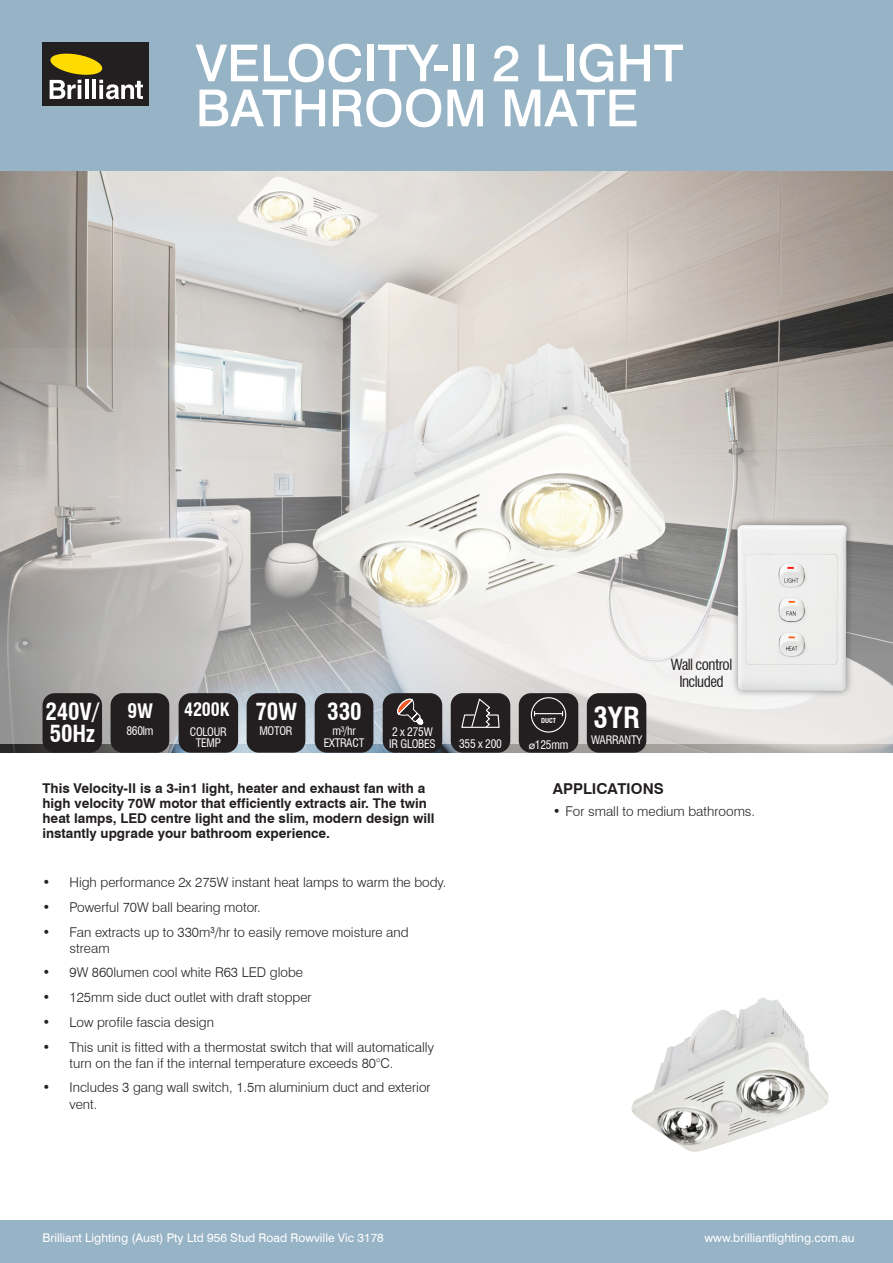
<style>
.page{position:relative;width:893px;height:1263px;background:#fff}
.page>*{position:absolute;margin:0;border:0;box-sizing:border-box;transform-origin:0 0}
.t1{font:500 51px/45px "Swiss 721 BT";color:#fff}
.Icon_main{font:700 condensed 28.5px "Swiss 721 BT";color:#fff}
.Icon_main-2{font:700 condensed 22.95px "Swiss 721 BT";letter-spacing:-.005em;color:#fff}
.Icon_main-3{font:700 condensed 19.5px "Swiss 721 BT";color:#fff}
.Icon_main-4{font:700 condensed 18px "Swiss 721 BT";letter-spacing:-.005em;color:#fff}
.icons_small{font:condensed 15px "Swiss 721 BT";letter-spacing:-.035em;color:#231f20}
.features_bullets{font:700 15px "Swiss 721 BT";color:#231f20}
.t2{font:300 13.5px/16.2px "Swiss 721 BT";color:#231f20}
.body_text{font:700 13.5px/15px "Swiss 721 BT";color:#231f20}
.t3{font:12px "Swiss 721 BT";color:#fff}
.icon_2nd{font:condensed 11.55px "Swiss 721 BT";letter-spacing:-.02em;color:#fff}
.icons_small-2{font:700 condensed 6.75px "Swiss 721 BT";color:#fff}
.s1{font-family:"Futura Std";font-stretch:normal}
.s2{font-weight:400;font-stretch:condensed}
</style>
<div class="page">
<img style="left:0;top:170px;width:893px;height:582px">
<svg style="left:0;top:348px;width:893px;height:395px;background:#c2bfbd"></svg>
<div style="left:0;top:0;width:893px;height:170px;background:#97b3c6"></div>
<div style="left:43px;top:43px;width:106px;height:63px;background:#231f20"></div>
<svg style="left:50px;top:53px;width:93px;height:46px"></svg>
<div style="left:587px;top:693px;width:59px;height:60px;background:#231f20;border-radius:12px"></div>
<div style="left:0;top:1220px;width:893px;height:43px;background:#97b3c6"></div>
<div style="left:315px;top:693px;width:58px;height:60px;background:#231f20;border-radius:12px"></div>
<div style="left:247px;top:693px;width:58px;height:60px;background:#231f20;border-radius:12px"></div>
<div style="left:383px;top:693px;width:59px;height:60px;background:#231f20;border-radius:12px"></div>
<div style="left:519px;top:693px;width:59px;height:60px;background:#231f20;border-radius:12px"></div>
<div style="left:531px;top:697px;width:35px;height:35px;border:1px solid #fff;border-radius:50%"></div>
<svg style="left:534px;top:711px;width:29px;height:5px"></svg>
<div style="left:451px;top:693px;width:59px;height:60px;background:#231f20;border-radius:12px"></div>
<svg style="left:461px;top:698px;width:39px;height:30px"></svg>
<div style="left:179px;top:693px;width:59px;height:60px;background:#231f20;border-radius:12px"></div>
<div style="left:43px;top:693px;width:59px;height:60px;background:#231f20;border-radius:12px"></div>
<div style="left:111px;top:693px;width:58px;height:60px;background:#231f20;border-radius:12px"></div>
<svg style="left:397px;top:698px;width:27px;height:27px"></svg>
<img style="left:631px;top:997px;width:198px;height:155px">
<img style="left:312px;top:343px;width:353px;height:277px">
<div style="left:730px;top:517px;width:124px;height:181px;background:#231f20;opacity:.5"></div>
<img style="left:737px;top:525px;width:110px;height:166px">
<p class="t1" style="left:196px;top:40px;width:489px">VELOCITY-II 2 LIGHT<br>BATHROOM MATE</p>
<p class="Icon_main-2" style="left:45px;top:698px;width:55px">240V/</p>
<p class="Icon_main-2" style="left:50px;top:720px;width:47px">50Hz</p>
<p class="Icon_main-3" style="left:128px;top:699px;width:27px">9W</p>
<p class="icon_2nd" style="left:126px;top:724px;width:29px">860lm</p>
<p class="Icon_main-4" style="left:184px;top:699px;width:47px">4200K</p>
<p class="icon_2nd" style="left:190px;top:725px;width:39px">COLOUR</p>
<p class="icon_2nd" style="left:196px;top:736px;width:27px">TEMP</p>
<p class="Icon_main-2" style="left:256px;top:698px;width:43px">70W</p>
<p class="icon_2nd" style="left:259px;top:724px;width:35px">MOTOR</p>
<p class="Icon_main-2" style="left:327px;top:698px;width:36px">330</p>
<p class="icon_2nd" style="left:332px;top:724px;width:25px">m³/hr</p>
<p class="icon_2nd" style="left:324px;top:735px;width:42px">EXTRACT</p>
<p class="icons_small-2" style="left:541px;top:716px;width:16px">DUCT</p>
<p class="icon_2nd" style="left:392px;top:725px;width:42px">2 x 275W</p>
<p class="icon_2nd" style="left:389px;top:737px;width:48px">IR GLOBES</p>
<p class="icon_2nd" style="left:529px;top:737px;width:41px"><span class="s1">ø</span>125mm</p>
<p class="icon_2nd" style="left:459px;top:737px;width:44px">355 x 200</p>
<p class="Icon_main" style="left:593px;top:700px;width:48px">3YR</p>
<p class="icon_2nd" style="left:591px;top:733px;width:53px">WARRANTY</p>
<p class="icons_small" style="left:671px;top:656px;width:63px">Wall control</p>
<p class="icons_small" style="left:679px;top:673px;width:46px">Included</p>
<p class="body_text" style="left:43px;top:780px;width:394px">This Velocity-II is a 3-in1 light, heater and exhaust fan with a high velocity 70W motor that efficiently extracts air. The twin heat lamps, LED centre light and the slim, modern design will instantly upgrade your bathroom experience.</p>
<p class="t2" style="left:43px;top:874px;width:405px">• High performance 2x 275W instant heat lamps to warm the body.</p>
<p class="t2" style="left:43px;top:899px;width:220px">• Powerful 70W ball bearing motor.</p>
<p class="t2" style="left:70px;top:923px;width:341px;text-indent:-27px">• Fan extracts up to 330m<span class="s2">³</span>/hr to easily remove moisture and stream</p>
<p class="t2" style="left:43px;top:964px;width:262px">• 9W 860lumen cool white R63 LED globe</p>
<p class="t2" style="left:43px;top:989px;width:271px">• 125mm side duct outlet with draft stopper</p>
<p class="t2" style="left:43px;top:1014px;width:173px">• Low profile fascia design</p>
<p class="t2" style="left:70px;top:1038px;width:366px;text-indent:-27px">• This unit is fitted with a thermostat switch that will automatically turn on the fan if the internal temperature exceeds 80°C.</p>
<p class="t2" style="left:70px;top:1079px;width:363px;text-indent:-27px">• Includes 3 gang wall switch, 1.5m aluminium duct and exterior vent.</p>
<p class="features_bullets" style="left:553px;top:779px;width:112px">APPLICATIONS</p>
<p class="t2" style="left:553px;top:803px;width:204px">• For small to medium bathrooms.</p>
<p class="t3" style="left:43px;top:1231px;width:343px">Brilliant Lighting (Aust) Pty Ltd 956 Stud Road Rowville Vic 3178</p>
<p class="t3" style="left:704px;top:1231px;width:152px">www.brilliantlighting.com.au</p>
</div>
